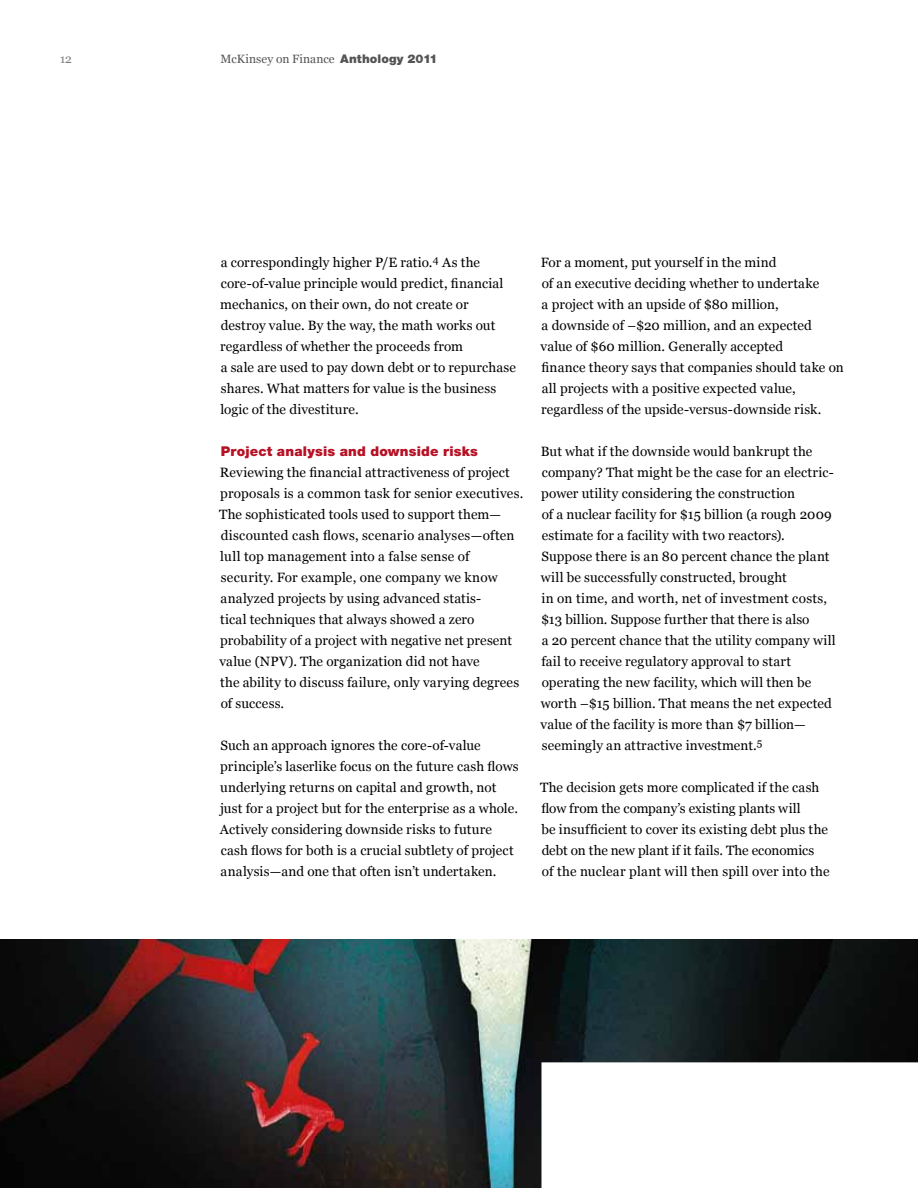
<style>
.page{position:relative;width:918px;height:1188px;background:#fff}
.page>*{position:absolute;margin:0;border:0;box-sizing:border-box;transform-origin:0 0}
.t1{font:13.5px/21px "Georgia";letter-spacing:.01em;color:#000}
.t2{font:900 13.5px "Helvetica Neue LT Std";letter-spacing:.015em;color:#b71125}
.t3{font:12px "Georgia";letter-spacing:.01em;color:#555454}
.t4{font:12px "Georgia";color:#7d7c7c}
.s1{font-family:"Helvetica Neue LT Std";font-weight:900}
</style>
<div class="page">
<img style="left:0;top:939px;width:918px;height:249px">
<p class="t4" style="left:60px;top:52px;width:13px">12</p>
<p class="t3" style="left:220px;top:52px;width:219px">McKinsey on Finance <span class="s1">Anthology 2011</span></p>
<p class="t1" style="left:220px;top:252px;width:297px">a correspondingly higher P/E ratio.<sup>4</sup> As the core-of-value principle would predict, financial mechanics, on their own, do not create or destroy value. By the way, the math works out regardless of whether the proceeds from<br>a sale are used to pay down debt or to repurchase shares. What matters for value is the business logic of the divestiture.</p>
<p class="t2" style="left:221px;top:443px;width:259px">Project analysis and downside risks</p>
<p class="t1" style="left:219px;top:462px;width:306px">Reviewing the financial attractiveness of project proposals is a common task for senior executives.<br>The sophisticated tools used to support them— discounted cash flows, scenario analyses—often lull top management into a false sense of security. For example, one company we know analyzed projects by using advanced statis-<br>tical techniques that always showed a zero probability of a project with negative net present value (NPV). The organization did not have<br>the ability to discuss failure, only varying degrees of success.</p>
<p class="t1" style="left:220px;top:735px;width:300px">Such an approach ignores the core-of-value principle’s laserlike focus on the future cash flows underlying returns on capital and growth, not just for a project but for the enterprise as a whole.<br>Actively considering downside risks to future cash flows for both is a crucial subtlety of project analysis—and one that often isn’t undertaken.</p>
<p class="t1" style="left:541px;top:252px;width:305px">For a moment, put yourself in the mind<br>of an executive deciding whether to undertake<br>a project with an upside of $80 million,<br>a downside of –$20 million, and an expected value of $60 million. Generally accepted<br>finance theory says that companies should take on all projects with a positive expected value, regardless of the upside-versus-downside risk.</p>
<p class="t1" style="left:541px;top:441px;width:297px">But what if the downside would bankrupt the company? That might be the case for an electric&shy;power utility considering the construction<br>of a nuclear facility for $15 billion (a rough 2009 estimate for a facility with two reactors).<br>Suppose there is an 80 percent chance the plant will be successfully constructed, brought<br>in on time, and worth, net of investment costs, $13 billion. Suppose further that there is also<br>a 20 percent chance that the utility company will fail to receive regulatory approval to start operating the new facility, which will then be worth –$15 billion. That means the net expected value of the facility is more than $7 billion— seemingly an attractive investment.<sup>5</sup></p>
<p class="t1" style="left:540px;top:777px;width:291px">The decision gets more complicated if the cash flow from the company’s existing plants will<br>be insufficient to cover its existing debt plus the debt on the new plant if it fails. The economics<br>of the nuclear plant will then spill over into the</p>
</div>
